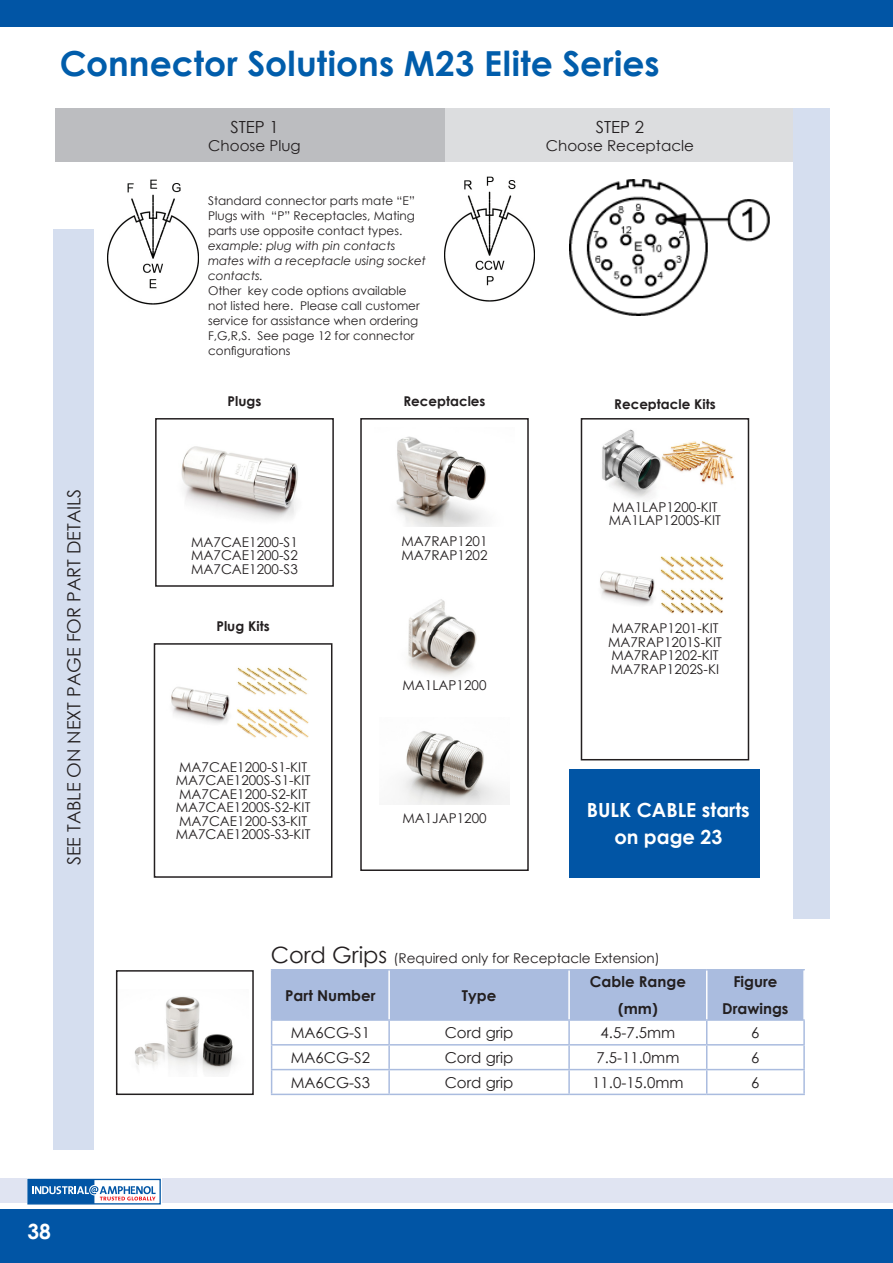
<style>
.page{position:relative;width:893px;height:1263px;background:#fff}
.page>*{position:absolute;margin:0;border:0;box-sizing:border-box;transform-origin:0 0}
.Section_Headers{font:700 34.5px "Century Gothic";letter-spacing:.005em;color:#015dab}
.t1{font:700 21px "Century Gothic";color:#fff}
.Tert_bulleted_indent{font:700 19.5px/27px "Century Gothic";color:#fff;text-align:center}
.Tert_bulleted_indent-2{font:18.15px "Century Gothic";color:#231f20}
.Tert_bulleted_indent-3{font:16.65px "Century Gothic";color:#231f20}
.Table_Text{font:15px "Century Gothic";color:#231f20}
.Tert_bulleted_indent-4{font:700 15px/27px "Century Gothic";color:#231f20;text-align:center}
.Tert_bulleted_indent-5{font:15px "Century Gothic";color:#231f20}
.PART___Connector{font:15px "Century Gothic";color:#231f20}
.Part_Image_Header_fo{font:13.5px/13.5px "Century Gothic";color:#231f20}
.PART_NUMBER_HEADER_C{font:13.5px "Century Gothic";color:#231f20}
.Tert_bulleted_indent-6{font:700 13.5px "Century Gothic";color:#231f20}
.Tert_bulleted_indent-7{font:12px/15px "Century Gothic";color:#231f20;text-align:justify}
.Tert_bulleted_indent-8{font:italic 12px/15px "Century Gothic";color:#231f20}
.s1{font-size:22.5px}
</style>
<div class="page">
<div style="left:55px;top:109px;width:399px;height:53px;background:#bcbdc0"></div>
<div style="left:446px;top:109px;width:348px;height:53px;background:#dcdddf"></div>
<div style="left:793px;top:108px;width:36px;height:810px;background:#d5deef"></div>
<div style="left:53px;top:230px;width:41px;height:919px;background:#d5deef"></div>
<img style="left:569px;top:179px;width:200px;height:136px">
<img style="left:108px;top:179px;width:90px;height:126px">
<img style="left:445px;top:176px;width:90px;height:126px">
<div style="left:155px;top:418px;width:179px;height:169px;border:2px solid #231f20"></div>
<div style="left:360px;top:418px;width:169px;height:453px;border:2px solid #231f20"></div>
<img style="left:396px;top:436px;width:91px;height:91px">
<img style="left:602px;top:429px;width:132px;height:69px">
<img style="left:402px;top:731px;width:107px;height:73px">
<img style="left:408px;top:599px;width:69px;height:78px">
<img style="left:181px;top:446px;width:117px;height:74px">
<div style="left:569px;top:769px;width:191px;height:109px;background:#0155a5"></div>
<div style="left:581px;top:418px;width:168px;height:342px;border:2px solid #231f20"></div>
<img style="left:134px;top:996px;width:101px;height:78px">
<div style="left:116px;top:970px;width:138px;height:125px;border:2px solid #231f20"></div>
<hr style="left:271px;top:1093px;width:118px;height:2px;background:#aabcdf">
<hr style="left:389px;top:1093px;width:180px;height:2px;background:#aabcdf">
<hr style="left:569px;top:1093px;width:138px;height:2px;background:#aabcdf">
<hr style="left:707px;top:1019px;width:98px;height:2px;background:#aabcdf">
<hr style="left:803px;top:1021px;width:2px;height:23px;background:#aabcdf">
<hr style="left:707px;top:1044px;width:98px;height:1px;background:#aabcdf">
<hr style="left:803px;top:1045px;width:2px;height:24px;background:#aabcdf">
<hr style="left:707px;top:1069px;width:98px;height:1px;background:#aabcdf">
<svg style="left:271px;top:970px;width:533px;height:124px"></svg>
<hr style="left:803px;top:1070px;width:2px;height:23px;background:#aabcdf">
<hr style="left:707px;top:1093px;width:98px;height:2px;background:#aabcdf">
<hr style="left:271px;top:969px;width:118px;height:1px;background:#aabcdf">
<hr style="left:271px;top:970px;width:1px;height:49px;background:#aabcdf">
<hr style="left:389px;top:969px;width:180px;height:1px;background:#aabcdf">
<hr style="left:569px;top:969px;width:138px;height:1px;background:#aabcdf">
<hr style="left:707px;top:969px;width:98px;height:1px;background:#aabcdf">
<hr style="left:388px;top:970px;width:2px;height:49px;background:#fff">
<hr style="left:568px;top:970px;width:2px;height:49px;background:#fff">
<hr style="left:706px;top:970px;width:1px;height:49px;background:#fff">
<hr style="left:803px;top:970px;width:2px;height:49px;background:#fff">
<div style="left:154px;top:643px;width:178px;height:235px;border:2px solid #231f20"></div>
<img style="left:171px;top:667px;width:138px;height:71px">
<img style="left:600px;top:556px;width:124px;height:58px">
<div style="left:0;top:1210px;width:893px;height:53px;background:#0155a5"></div>
<div style="left:0;top:0;width:893px;height:26px;background:#0155a5"></div>
<div style="left:0;top:1178px;width:893px;height:25px;background:#e0e4f2"></div>
<div style="left:27px;top:1178px;width:134px;height:27px;background:#fff"></div>
<div style="left:27px;top:1179px;width:134px;height:25px;border:1px solid #0155a5"></div>
<svg style="left:28px;top:1179px;width:128px;height:25px"></svg>
<p class="Section_Headers" style="left:60px;top:38px;width:601px">Connector Solutions M23 Elite Series</p>
<p class="Tert_bulleted_indent-3" style="left:230px;top:115px;width:50px">STEP 1</p>
<p class="Tert_bulleted_indent-5" style="left:208px;top:135px;width:94px">Choose Plug</p>
<p class="Tert_bulleted_indent-3" style="left:596px;top:115px;width:50px">STEP 2</p>
<p class="Tert_bulleted_indent-5" style="left:546px;top:135px;width:150px">Choose Receptacle</p>
<p class="Tert_bulleted_indent-2" style="left:61px;top:865px;width:378px;rotate:-90deg">SEE TABLE ON NEXT PAGE FOR PART DETAILS</p>
<p class="Tert_bulleted_indent-7" style="left:208px;top:193px;width:208px">Standard connector parts mate “E” Plugs with “P” Receptacles, Mating parts use opposite contact types.</p>
<p class="Tert_bulleted_indent-8" style="left:208px;top:238px;width:219px">example: plug with pin contacts mates with a receptacle using socket contacts.</p>
<p class="Tert_bulleted_indent-7" style="left:208px;top:283px;width:213px;text-align:left">Other key code options available not listed here. Please call customer service for assistance when ordering<br>F,G,R,S. See page 12 for connector configurations</p>
<p class="Tert_bulleted_indent-6" style="left:228px;top:391px;width:35px">Plugs</p>
<p class="Tert_bulleted_indent-6" style="left:403px;top:391px;width:84px">Receptacles</p>
<p class="Tert_bulleted_indent-6" style="left:614px;top:393px;width:103px">Receptacle Kits</p>
<p class="Part_Image_Header_fo" style="left:191px;top:535px;width:108px">MA7CAE1200-S1</p>
<p class="Part_Image_Header_fo" style="left:191px;top:548px;width:108px">MA7CAE1200-S2</p>
<p class="Part_Image_Header_fo" style="left:191px;top:562px;width:108px">MA7CAE1200-S3</p>
<p class="Tert_bulleted_indent-6" style="left:216px;top:616px;width:55px">Plug Kits</p>
<p class="Part_Image_Header_fo" style="left:179px;top:760px;width:129px">MA7CAE1200-S1-KIT</p>
<p class="Part_Image_Header_fo" style="left:176px;top:774px;width:136px">MA7CAE1200S-S1-KIT</p>
<p class="Part_Image_Header_fo" style="left:179px;top:787px;width:129px">MA7CAE1200-S2-KIT</p>
<p class="Part_Image_Header_fo" style="left:176px;top:801px;width:136px">MA7CAE1200S-S2-KIT</p>
<p class="Part_Image_Header_fo" style="left:179px;top:814px;width:129px">MA7CAE1200-S3-KIT</p>
<p class="Part_Image_Header_fo" style="left:176px;top:828px;width:136px">MA7CAE1200S-S3-KIT</p>
<p class="Part_Image_Header_fo" style="left:401px;top:534px;width:87px">MA7RAP1201</p>
<p class="Part_Image_Header_fo" style="left:401px;top:548px;width:87px">MA7RAP1202</p>
<p class="Part_Image_Header_fo" style="left:402px;top:678px;width:86px">MA1LAP1200</p>
<p class="Part_Image_Header_fo" style="left:402px;top:812px;width:86px">MA1JAP1200</p>
<p class="Part_Image_Header_fo" style="left:609px;top:500px;width:113px">MA1LAP1200-KIT<br>MA1LAP1200S-KIT</p>
<p class="Part_Image_Header_fo" style="left:608px;top:621px;width:115px">MA7RAP1201-KIT<br>MA7RAP1201S-KIT</p>
<p class="Part_Image_Header_fo" style="left:611px;top:648px;width:110px">MA7RAP1202-KIT<br>MA7RAP1202S-KI</p>
<p class="Tert_bulleted_indent" style="left:587px;top:796px;width:165px">BULK CABLE starts on page 23</p>
<p class="PART_NUMBER_HEADER_C" style="left:271px;top:949px;width:390px"><span class="s1">Cord Grips</span> (Required only for Receptacle Extension)</p>
<p class="Tert_bulleted_indent-4" style="left:285px;top:981px;width:92px">Part Number</p>
<p class="Tert_bulleted_indent-4" style="left:462px;top:981px;width:36px">Type</p>
<p class="Tert_bulleted_indent-4" style="left:590px;top:967px;width:98px">Cable Range (mm)</p>
<p class="Tert_bulleted_indent-4" style="left:722px;top:967px;width:68px">Figure<br>Drawings</p>
<p class="PART___Connector" style="left:291px;top:1022px;width:81px">MA6CG-S1</p>
<p class="Table_Text" style="left:445px;top:1022px;width:70px">Cord grip</p>
<p class="Table_Text" style="left:601px;top:1022px;width:76px">4.5-7.5mm</p>
<p class="Table_Text" style="left:751px;top:1022px;width:10px">6</p>
<p class="PART___Connector" style="left:291px;top:1047px;width:81px">MA6CG-S2</p>
<p class="Table_Text" style="left:445px;top:1047px;width:70px">Cord grip</p>
<p class="Table_Text" style="left:596px;top:1047px;width:84px">7.5-11.0mm</p>
<p class="Table_Text" style="left:751px;top:1047px;width:10px">6</p>
<p class="PART___Connector" style="left:291px;top:1072px;width:81px">MA6CG-S3</p>
<p class="Table_Text" style="left:445px;top:1072px;width:70px">Cord grip</p>
<p class="Table_Text" style="left:592px;top:1072px;width:93px">11.0-15.0mm</p>
<p class="Table_Text" style="left:751px;top:1072px;width:10px">6</p>
<h2 class="t1" style="left:27px;top:1215px;width:25px">38</h2>
</div>
